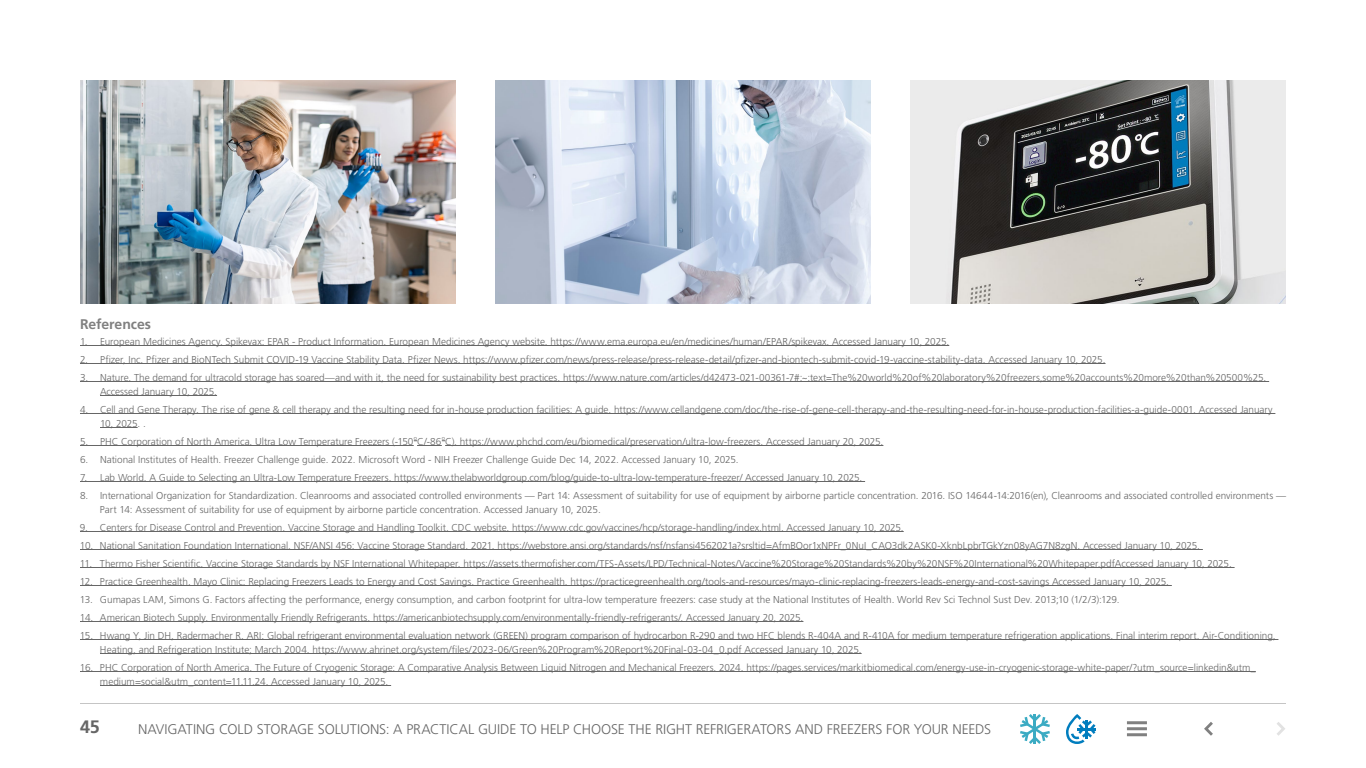
<style>
.page{position:relative;width:1366px;height:768px;background:#fff}
.page>*{position:absolute;margin:0;border:0;box-sizing:border-box;transform-origin:0 0}
.t1{font:700 18px "Frutiger LT Std";color:#666}
.t2{font:300 14px "Frutiger LT Std";letter-spacing:-.01em;color:#666}
.t3{font:700 14px "Frutiger LT Std";letter-spacing:-.005em;color:#808080}
.t4{font:300 10px/14px "Frutiger LT Std";color:#666}
</style>
<div class="page">
<hr style="left:80px;top:345px;width:869px;height:1px;background:#666">
<hr style="left:80px;top:363px;width:1026px;height:1px;background:#666">
<hr style="left:80px;top:381px;width:1189px;height:1px;background:#666">
<hr style="left:100px;top:395px;width:117px;height:1px;background:#666">
<hr style="left:80px;top:413px;width:1195px;height:1px;background:#666">
<hr style="left:100px;top:427px;width:38px;height:1px;background:#666">
<hr style="left:80px;top:445px;width:334px;height:1px;background:#666">
<svg style="left:414px;top:441px;width:31px;height:5px"></svg>
<hr style="left:445px;top:445px;width:438px;height:1px;background:#666">
<hr style="left:80px;top:481px;width:785px;height:1px;background:#666">
<hr style="left:80px;top:531px;width:824px;height:1px;background:#666">
<hr style="left:80px;top:549px;width:1123px;height:1px;background:#666">
<hr style="left:80px;top:567px;width:1155px;height:1px;background:#666">
<hr style="left:80px;top:585px;width:1092px;height:1px;background:#666">
<hr style="left:80px;top:621px;width:723px;height:1px;background:#666">
<hr style="left:80px;top:639px;width:1198px;height:1px;background:#666">
<hr style="left:100px;top:653px;width:762px;height:1px;background:#666">
<hr style="left:80px;top:671px;width:1176px;height:1px;background:#666">
<hr style="left:100px;top:685px;width:291px;height:1px;background:#666">
<img style="left:80px;top:80px;width:375px;height:224px">
<img style="left:495px;top:80px;width:376px;height:224px">
<img style="left:911px;top:80px;width:375px;height:224px">
<hr style="left:1127px;top:721px;width:20px;height:3px;background:#808080">
<hr style="left:1127px;top:727px;width:20px;height:3px;background:#808080">
<hr style="left:1127px;top:733px;width:20px;height:3px;background:#808080">
<hr style="left:80px;top:703px;width:1206px;height:1px;background:#c5c5c5">
<svg style="left:1204px;top:722px;width:9px;height:14px"></svg>
<svg style="left:1277px;top:722px;width:8px;height:14px"></svg>
<svg style="left:1020px;top:714px;width:30px;height:30px"></svg>
<svg style="left:1066px;top:714px;width:30px;height:30px"></svg>
<h2 class="t3" style="left:80px;top:315px;width:73px">References</h2>
<p class="t4" style="left:80px;top:334px;width:871px">1. European Medicines Agency. Spikevax: EPAR - Product Information. European Medicines Agency website. https://www.ema.europa.eu/en/medicines/human/EPAR/spikevax. Accessed January 10, 2025.</p>
<p class="t4" style="left:80px;top:352px;width:1027px">2. Pfizer, Inc. Pfizer and BioNTech Submit COVID-19 Vaccine Stability Data. Pfizer News. https://www.pfizer.com/news/press-release/press-release-detail/pfizer-and-biontech-submit-covid-19-vaccine-stability-data. Accessed January 10, 2025.</p>
<p class="t4" style="left:100px;top:370px;width:1168px;text-indent:-20px">3. Nature. The demand for ultracold storage has soared—and with it, the need for sustainability best practices. https://www.nature.com/articles/d42473-021-00361-7#:~:text=The%20world%20of%20laboratory%20freezers,some%20accounts%20more%20than%20500%25.<br>Accessed January 10, 2025.</p>
<p class="t4" style="left:100px;top:402px;width:1174px;text-indent:-20px">4. Cell and Gene Therapy. The rise of gene &amp; cell therapy and the resulting need for in-house production facilities: A guide. https://www.cellandgene.com/doc/the-rise-of-gene-cell-therapy-and-the-resulting-need-for-in-house-production-facilities-a-guide-0001. Accessed January<br>10, 2025. .</p>
<p class="t4" style="left:80px;top:434px;width:805px">5. PHC Corporation of North America. Ultra Low Temperature Freezers (-150<sup>o</sup>C/-86<sup>o</sup>C). https://www.phchd.com/eu/biomedical/preservation/ultra-low-freezers. Accessed January 20, 2025.</p>
<p class="t4" style="left:80px;top:452px;width:660px">6. National Institutes of Health. Freezer Challenge guide. 2022. Microsoft Word - NIH Freezer Challenge Guide Dec 14, 2022. Accessed January 10, 2025.</p>
<p class="t4" style="left:80px;top:470px;width:784px">7. Lab World. A Guide to Selecting an Ultra-Low Temperature Freezers. https://www.thelabworldgroup.com/blog/guide-to-ultra-low-temperature-freezer/ Accessed January 10, 2025.</p>
<p class="t4" style="left:100px;top:488px;width:1188px;text-indent:-20px">8. International Organization for Standardization. Cleanrooms and associated controlled environments — Part 14: Assessment of suitability for use of equipment by airborne particle concentration. 2016. ISO 14644-14:2016(en), Cleanrooms and associated controlled environments —<br>Part 14: Assessment of suitability for use of equipment by airborne particle concentration. Accessed January 10, 2025.</p>
<p class="t4" style="left:80px;top:520px;width:825px">9. Centers for Disease Control and Prevention. Vaccine Storage and Handling Toolkit. CDC website. https://www.cdc.gov/vaccines/hcp/storage-handling/index.html. Accessed January 10, 2025.</p>
<p class="t4" style="left:80px;top:538px;width:1122px">10. National Sanitation Foundation International. NSF/ANSI 456: Vaccine Storage Standard. 2021. https://webstore.ansi.org/standards/nsf/nsfansi4562021a?srsltid=AfmBOor1xNPFr_0NuI_CAO3dk2ASK0-XknbLpbrTGkYzn08yAG7N8zgN. Accessed January 10, 2025.</p>
<p class="t4" style="left:80px;top:556px;width:1153px">11. Thermo Fisher Scientific. Vaccine Storage Standards by NSF International Whitepaper. https://assets.thermofisher.com/TFS-Assets/LPD/Technical-Notes/Vaccine%20Storage%20Standards%20by%20NSF%20International%20Whitepaper.pdfAccessed January 10, 2025.</p>
<p class="t4" style="left:80px;top:574px;width:1091px">12. Practice Greenhealth. Mayo Clinic: Replacing Freezers Leads to Energy and Cost Savings. Practice Greenhealth. https://practicegreenhealth.org/tools-and-resources/mayo-clinic-replacing-freezers-leads-energy-and-cost-savings Accessed January 10, 2025.</p>
<p class="t4" style="left:80px;top:592px;width:1041px">13. Gumapas LAM, Simons G. Factors affecting the performance, energy consumption, and carbon footprint for ultra-low temperature freezers: case study at the National Institutes of Health. World Rev Sci Technol Sust Dev. 2013;10 (1/2/3):129.</p>
<p class="t4" style="left:80px;top:610px;width:725px">14. American Biotech Supply. Environmentally Friendly Refrigerants. https://americanbiotechsupply.com/environmentally-friendly-refrigerants/. Accessed January 20, 2025.</p>
<p class="t4" style="left:100px;top:628px;width:1177px;text-indent:-20px">15. Hwang Y, Jin DH, Radermacher R. ARI: Global refrigerant environmental evaluation network (GREEN) program comparison of hydrocarbon R-290 and two HFC blends R-404A and R-410A for medium temperature refrigeration applications. Final interim report. Air-Conditioning,<br>Heating, and Refrigeration Institute; March 2004. https://www.ahrinet.org/system/files/2023-06/Green%20Program%20Report%20Final-03-04_0.pdf Accessed January 10, 2025.</p>
<p class="t4" style="left:100px;top:660px;width:1157px;text-indent:-20px">16. PHC Corporation of North America. The Future of Cryogenic Storage: A Comparative Analysis Between Liquid Nitrogen and Mechanical Freezers. 2024. https://pages.services/markitbiomedical.com/energy-use-in-cryogenic-storage-white-paper/?utm_source=linkedin&amp;utm_ medium=social&amp;utm_content=11.11.24. Accessed January 10, 2025.</p>
<h1 class="t1" style="left:80px;top:717px;width:21px">45</h1>
<h2 class="t2" style="left:138px;top:721px;width:855px">NAVIGATING COLD STORAGE SOLUTIONS: A PRACTICAL GUIDE TO HELP CHOOSE THE RIGHT REFRIGERATORS AND FREEZERS FOR YOUR NEEDS</h2>
</div>
